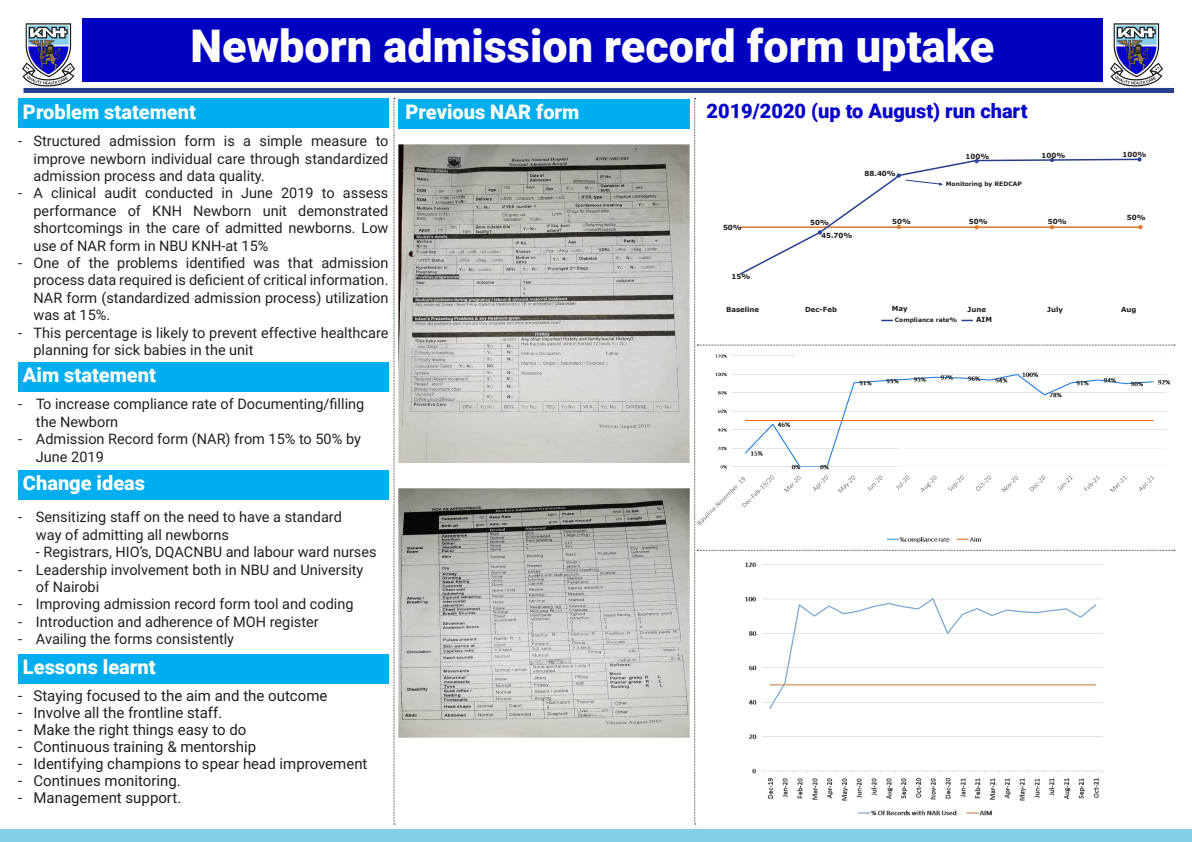
<style>
.page{position:relative;width:1192px;height:842px;background:#fff}
.page>*{position:absolute;margin:0;border:0;box-sizing:border-box;transform-origin:0 0}
.t1{font:900 45px "Roboto";color:#fff}
.t2{font:900 20px "Roboto";color:#fff}
.t3{font:900 20px "Roboto";color:#0700cc}
.t4{font:15px "Roboto";color:#231f20}
.t5{font:14.5px/17.4px "Roboto";color:#231f20}
.t6{font:700 7px "Verdana";color:#231f20}
.t7{font:700 6px "Verdana";color:#231f20}
</style>
<div class="page">
<div style="left:82px;top:18px;width:1020px;height:64px;background:#0000c0"></div>
<div style="left:24px;top:88px;width:1150px;height:5px;background:#253f8e"></div>
<img style="left:22px;top:23px;width:57px;height:67px">
<img style="left:1107px;top:23px;width:61px;height:65px">
<img style="left:399px;top:145px;width:290px;height:317px">
<img style="left:399px;top:488px;width:290px;height:249px">
<svg style="left:394px;top:98px;width:1px;height:727px"></svg>
<div style="left:18px;top:98px;width:370px;height:30px;background:#00aeef"></div>
<div style="left:399px;top:100px;width:291px;height:29px;background:#00aeef"></div>
<div style="left:18px;top:362px;width:370px;height:30px;background:#00aeef"></div>
<div style="left:18px;top:470px;width:370px;height:29px;background:#00aeef"></div>
<div style="left:18px;top:654px;width:370px;height:30px;background:#00aeef"></div>
<svg style="left:694px;top:98px;width:481px;height:727px"></svg>
<div style="left:0;top:830px;width:1192px;height:12px;background:#85cfe8"></div>
<p class="t1" style="left:191px;top:14px;width:805px">Newborn admission record form uptake</p>
<p class="t2" style="left:23px;top:98px;width:175px">Problem statement</p>
<p class="t3" style="left:706px;top:97px;width:323px">2019/2020 (up to August) run chart</p>
<p class="t5" style="left:34px;top:132px;width:356px;text-align:justify;text-indent:-16px">- Structured admission form is a simple measure to improve newborn individual care through standardized admission process and data quality.</p>
<p class="t5" style="left:34px;top:184px;width:356px;text-align:justify;text-indent:-16px">- A clinical audit conducted in June 2019 to assess performance of KNH Newborn unit demonstrated shortcomings in the care of admitted newborns. Low use of NAR form in NBU KNH-at 15%</p>
<p class="t5" style="left:34px;top:254px;width:356px;text-align:justify;text-indent:-16px">- One of the problems identified was that admission process data required is deficient of critical information.<br>NAR form (standardized admission process) utilization was at 15%.</p>
<p class="t5" style="left:34px;top:323px;width:356px;text-indent:-16px">- This percentage is likely to prevent effective healthcare planning for sick babies in the unit</p>
<p class="t2" style="left:23px;top:361px;width:135px">Aim statement</p>
<p class="t5" style="left:36px;top:395px;width:330px;text-indent:-18px">- To increase compliance rate of Documenting/filling the Newborn</p>
<p class="t5" style="left:36px;top:430px;width:326px;text-indent:-18px">- Admission Record form (NAR) from 15% to 50% by<br>June 2019</p>
<p class="t2" style="left:406px;top:98px;width:175px">Previous NAR form</p>
<p class="t6" style="left:965px;top:151px;width:25px">100%</p>
<p class="t6" style="left:1042px;top:150px;width:25px">100%</p>
<p class="t6" style="left:1123px;top:150px;width:25px">100%</p>
<p class="t6" style="left:864px;top:169px;width:33px">88.40%</p>
<p class="t7" style="left:946px;top:180px;width:77px">Monitoring by REDCAP</p>
<p class="t6" style="left:1127px;top:213px;width:20px">50%</p>
<p class="t6" style="left:810px;top:218px;width:20px">50%</p>
<p class="t6" style="left:892px;top:217px;width:20px">50%</p>
<p class="t6" style="left:969px;top:217px;width:20px">50%</p>
<p class="t6" style="left:1048px;top:217px;width:20px">50%</p>
<p class="t6" style="left:723px;top:223px;width:20px">50%</p>
<p class="t6" style="left:821px;top:230px;width:33px">45.70%</p>
<p class="t6" style="left:731px;top:272px;width:20px">15%</p>
<p class="t6" style="left:726px;top:304px;width:35px">Baseline</p>
<p class="t6" style="left:805px;top:305px;width:34px">Dec-Feb</p>
<p class="t6" style="left:892px;top:304px;width:17px">May</p>
<p class="t6" style="left:968px;top:305px;width:20px">June</p>
<p class="t6" style="left:976px;top:314px;width:17px">AIM</p>
<p class="t6" style="left:1047px;top:304px;width:17px">July</p>
<p class="t6" style="left:1121px;top:304px;width:17px">Aug</p>
<p class="t7" style="left:895px;top:316px;width:64px">Compliance rate%</p>
<p class="t2" style="left:23px;top:469px;width:124px">Change ideas</p>
<p class="t5" style="left:36px;top:508px;width:307px;text-indent:-18px">- Sensitizing staff on the need to have a standard way of admitting all newborns</p>
<p class="t5" style="left:36px;top:543px;width:342px">- Registrars, HIO’s, DQACNBU and labour ward nurses</p>
<p class="t5" style="left:36px;top:560px;width:329px;text-indent:-18px">- Leadership involvement both in NBU and University of Nairobi</p>
<p class="t5" style="left:18px;top:595px;width:337px">- Improving admission record form tool and coding</p>
<p class="t5" style="left:18px;top:612px;width:302px">- Introduction and adherence of MOH register</p>
<p class="t5" style="left:18px;top:630px;width:218px">- Availing the forms consistently</p>
<p class="t2" style="left:23px;top:653px;width:134px">Lessons learnt</p>
<p class="t4" style="left:18px;top:685px;width:311px">- Staying focused to the aim and the outcome</p>
<p class="t4" style="left:18px;top:702px;width:206px">- Involve all the frontline staff.</p>
<p class="t4" style="left:18px;top:719px;width:230px">- Make the right things easy to do</p>
<p class="t4" style="left:18px;top:736px;width:240px">- Continuous training &amp; mentorship</p>
<p class="t4" style="left:18px;top:753px;width:351px">- Identifying champions to spear head improvement</p>
<p class="t4" style="left:18px;top:770px;width:164px">- Continues monitoring.</p>
<p class="t4" style="left:18px;top:787px;width:165px">- Management support.</p>
</div>
